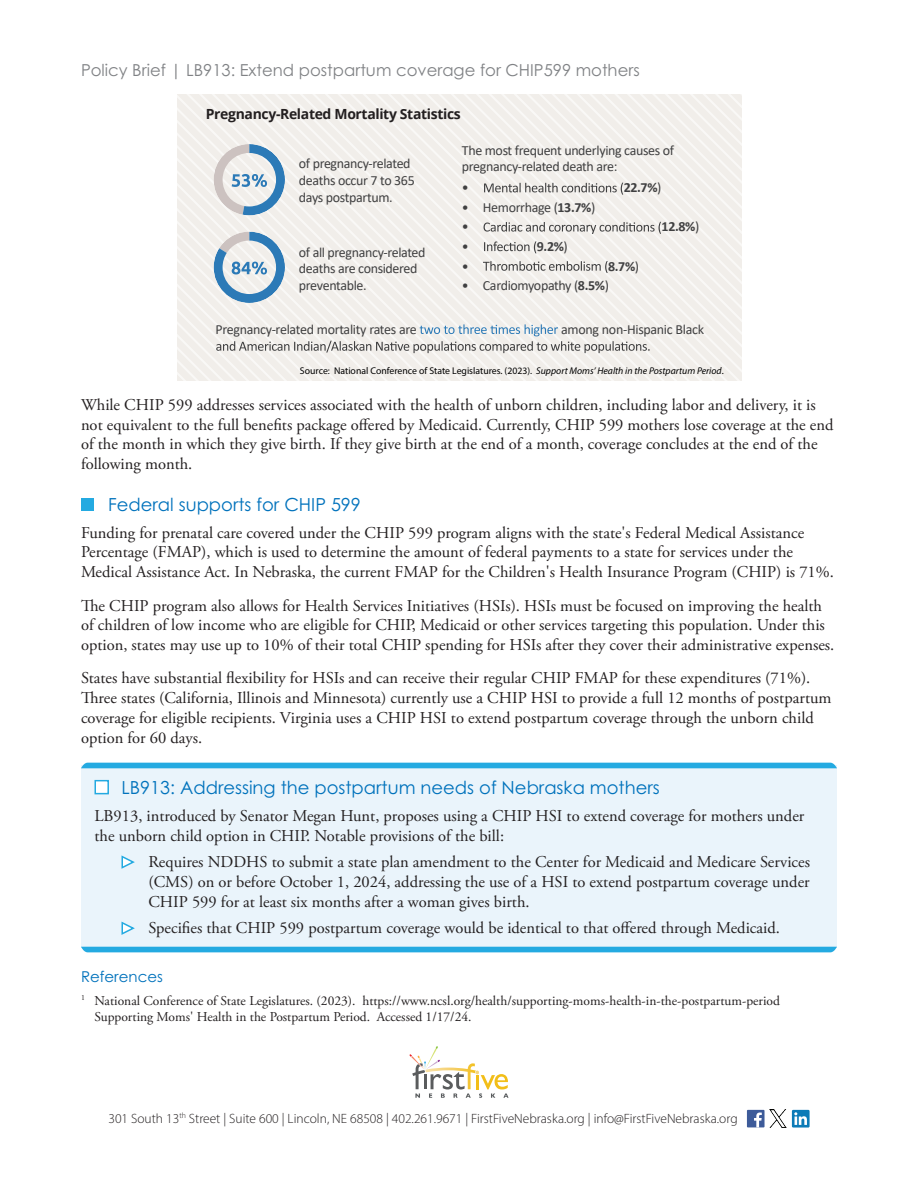
<style>
.page{position:relative;width:918px;height:1188px;background:#fff}
.page>*{position:absolute;margin:0;border:0;box-sizing:border-box;transform-origin:0 0}
.t1{font:18px "Century Gothic Pro";color:#0072bc}
.t2{font:16.5px/19.8px "Adobe Garamond Pro";color:#231f20}
.t3{font:16.5px "Century Gothic Pro";color:#808285}
.t4{font:15px "Century Gothic Pro";color:#0072bc}
.t5{font:13.95px/16.8px "Calibri";letter-spacing:-.025em;color:#404041}
.t6{font:700 13.95px "Open Sans";letter-spacing:-.025em;color:#231f20}
.t7{font:700 13.95px "Calibri";color:#404041}
.t8{font:13.5px/16.2px "Adobe Garamond Pro";color:#231f20}
.t9{font:13.5px "Myriad Variable Concept";color:#231f20}
.t10{font:9.75px "Myriad Pro";color:#000}
.s1{font-weight:400}
.s2{font-weight:700}
.s3{font-style:italic}
</style>
<div class="page">
<svg style="left:409px;top:1046px;width:100px;height:52px"></svg>
<div style="left:747px;top:1110px;width:18px;height:17px;background:#3d5b99"></div>
<svg style="left:754px;top:1113px;width:8px;height:14px"></svg>
<div style="left:792px;top:1110px;width:18px;height:18px;background:#0c7bb7"></div>
<svg style="left:794px;top:1112px;width:13px;height:13px"></svg>
<img style="left:770px;top:1110px;width:16px;height:17px">
<div style="left:81px;top:498px;width:13px;height:13px;background:#24aae1"></div>
<svg style="left:177px;top:94px;width:564px;height:286px"></svg>
<div style="left:81px;top:765px;width:756px;height:183px;background:#eaf4fb"></div>
<div style="left:94px;top:780px;width:15px;height:14px;background:#fff;border:2px solid #24aae1"></div>
<svg style="left:121px;top:855px;width:14px;height:14px"></svg>
<svg style="left:121px;top:921px;width:14px;height:14px"></svg>
<div style="left:81px;top:763px;width:756px;height:5px;background:#24aae1"></div>
<div style="left:81px;top:947px;width:756px;height:5px;background:#24aae1"></div>
<p class="t3" style="left:81px;top:60px;width:560px">Policy Brief | LB913: Extend postpartum coverage for CHIP599 mothers</p>
<p class="t6" style="left:206px;top:104px;width:257px">Pregnancy-Related Mortality Statistics</p>
<p class="t5" style="left:299px;top:155px;width:117px">of pregnancy-related deaths occur 7 to 365 days postpartum.</p>
<p class="t5" style="left:462px;top:141px;width:214px">The most frequent underlying causes of pregnancy-related death are:</p>
<p class="t5" style="left:462px;top:179px;width:8px">•</p>
<p class="t7" style="left:624px;top:178px;width:39px">22.7%<span class="s1">)</span></p>
<p class="t5" style="left:462px;top:197px;width:135px;line-height:19.6px">• Hemorrhage (<span class="s2">13.7%</span>) •</p>
<p class="t7" style="left:662px;top:217px;width:39px">12.8%<span class="s1">)</span></p>
<p class="t5" style="left:299px;top:243px;width:128px">of all pregnancy-related deaths are considered preventable.</p>
<p class="t5" style="left:462px;top:238px;width:8px">•</p>
<p class="t7" style="left:537px;top:237px;width:32px">9.2%<span class="s1">)</span></p>
<p class="t5" style="left:462px;top:257px;width:8px">•</p>
<p class="t7" style="left:608px;top:256px;width:32px">8.7%<span class="s1">)</span></p>
<p class="t5" style="left:462px;top:277px;width:149px">• Cardiomyopathy (<span class="s2">8.5%</span>)</p>
<p class="t5" style="left:216px;top:321px;width:203px">Pregnancy-related mortality rates are</p>
<p class="t5" style="left:561px;top:321px;width:145px">among non-Hispanic Black</p>
<p class="t10" style="left:300px;top:364px;width:425px">Source: National Conference of State Legislatures. (2023). <span class="s3">Support Moms’ Health in the Postpartum Period</span>.</p>
<p class="t2" style="left:81px;top:395px;width:754px">While CHIP 599 addresses services associated with the health of unborn children, including labor and delivery, it is not equivalent to the full benefits package offered by Medicaid. Currently, CHIP 599 mothers lose coverage at the end of the month in which they give birth. If they give birth at the end of a month, coverage concludes at the end of the following month.</p>
<p class="t1" style="left:108px;top:494px;width:254px">Federal supports for CHIP 599</p>
<p class="t2" style="left:81px;top:523px;width:754px">Funding for prenatal care covered under the CHIP 599 program aligns with the state's Federal Medical Assistance<br>Percentage (FMAP), which is used to determine the amount of federal payments to a state for services under the<br>Medical Assistance Act. In Nebraska, the current FMAP for the Children's Health Insurance Program (CHIP) is 71%.</p>
<p class="t2" style="left:81px;top:596px;width:755px">The CHIP program also allows for Health Services Initiatives (HSIs). HSIs must be focused on improving the health of children of low income who are eligible for CHIP, Medicaid or other services targeting this population. Under this option, states may use up to 10% of their total CHIP spending for HSIs after they cover their administrative expenses.</p>
<p class="t2" style="left:81px;top:669px;width:752px">States have substantial flexibility for HSIs and can receive their regular CHIP FMAP for these expenditures (71%).<br>Three states (California, Illinois and Minnesota) currently use a CHIP HSI to provide a full 12 months of postpartum coverage for eligible recipients. Virginia uses a CHIP HSI to extend postpartum coverage through the unborn child option for 60 days.</p>
<p class="t1" style="left:122px;top:777px;width:540px">LB913: Addressing the postpartum needs of Nebraska mothers</p>
<p class="t2" style="left:94px;top:806px;width:711px">LB913, introduced by Senator Megan Hunt, proposes using a CHIP HSI to extend coverage for mothers under the unborn child option in CHIP. Notable provisions of the bill:</p>
<p class="t2" style="left:148px;top:853px;width:663px;text-align:justify">Requires NDDHS to submit a state plan amendment to the Center for Medicaid and Medicare Services (CMS) on or before October 1, 2024, addressing the use of a HSI to extend postpartum coverage under CHIP 599 for at least six months after a woman gives birth.</p>
<p class="t2" style="left:149px;top:919px;width:633px">Specifies that CHIP 599 postpartum coverage would be identical to that offered through Medicaid.</p>
<p class="t4" style="left:81px;top:967px;width:83px">References</p>
<p class="t8" style="left:94px;top:993px;width:687px;text-indent:-14px"><sup>1</sup> National Conference of State Legislatures. (2023). https://www.ncsl.org/health/supporting-moms-health-in-the-postpartum-period<br>Supporting Moms' Health in the Postpartum Period. Accessed 1/17/24.</p>
<p class="t9" style="left:108px;top:1110px;width:631px">301 South 13<sup>th</sup> Street | Suite 600 | Lincoln, NE 68508 | 402.261.9671 | FirstFiveNebraska.org | info@FirstFiveNebraska.org</p>
</div>
